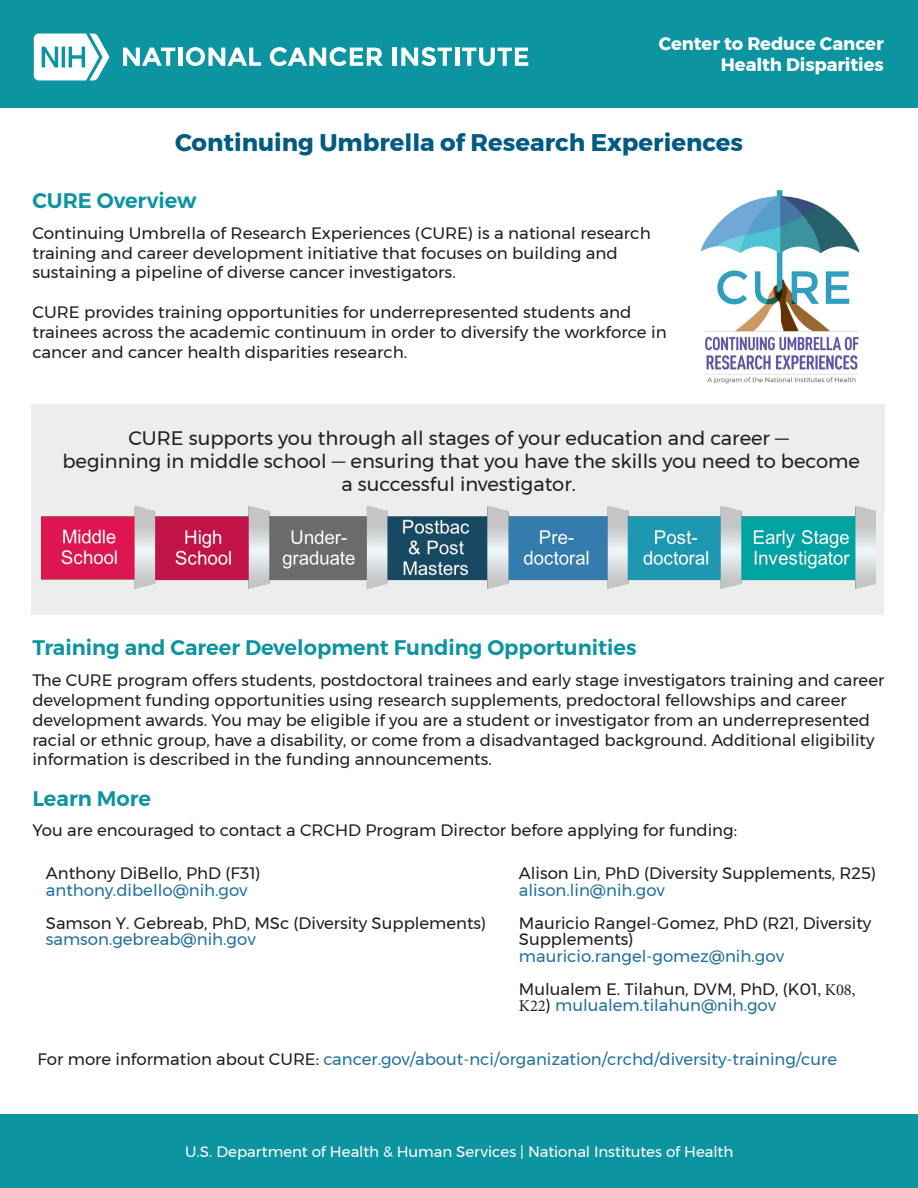
<style>
.page{position:relative;width:918px;height:1188px;background:#fff}
.page>*{position:absolute;margin:0;border:0;box-sizing:border-box;transform-origin:0 0}
.t1{font:700 24px "Montserrat";color:#005b82}
.t2{font:600 21px "Montserrat";color:#0d94a1}
.t3{font:19.5px/23.4px "Montserrat";color:#231f20;text-align:center}
.t4{font:700 18px "Montserrat";letter-spacing:-.005em;color:#fff}
.t5{font:16.5px/19.8px "Montserrat";color:#231f20}
.t6{font:16.5px "Montserrat";color:#22729d}
.t7{font:15px "Montserrat";letter-spacing:-.005em;color:#fff}
.s1{color:#22729d}
.s2{font-family:"Minion Pro"}
.s3{color:#231f20}
</style>
<div class="page">
<div style="left:1px;top:0;width:917px;height:108px;background:#0d94a1"></div>
<svg style="left:123px;top:48px;width:52px;height:18px"></svg>
<hr style="left:178px;top:48px;width:4px;height:18px;background:#fff">
<svg style="left:186px;top:47px;width:75px;height:19px"></svg>
<svg style="left:270px;top:47px;width:113px;height:19px"></svg>
<hr style="left:393px;top:48px;width:4px;height:18px;background:#fff">
<svg style="left:401px;top:47px;width:51px;height:19px"></svg>
<hr style="left:455px;top:48px;width:4px;height:18px;background:#fff">
<svg style="left:462px;top:48px;width:66px;height:18px"></svg>
<svg style="left:34px;top:34px;width:75px;height:46px"></svg>
<div style="left:0;top:1115px;width:918px;height:73px;background:#0d94a1"></div>
<div style="left:32px;top:404px;width:852px;height:211px;background:#eceded"></div>
<div style="left:32px;top:404px;width:853px;height:109px;background:#eceded"></div>
<img style="left:700px;top:190px;width:160px;height:194px">
<img style="left:41px;top:507px;width:835px;height:82px">
<p class="t4" style="left:659px;top:29px;width:226px">Center to Reduce Cancer</p>
<p class="t4" style="left:721px;top:50px;width:164px">Health Disparities</p>
<p class="t1" style="left:175px;top:123px;width:569px">Continuing Umbrella of Research Experiences</p>
<p class="t2" style="left:32px;top:184px;width:166px">CURE Overview</p>
<p class="t5" style="left:32px;top:223px;width:620px">Continuing Umbrella of Research Experiences (CURE) is a national research training and career development initiative that focuses on building and sustaining a pipeline of diverse cancer investigators.</p>
<p class="t5" style="left:32px;top:302px;width:636px">CURE provides training opportunities for underrepresented students and trainees across the academic continuum in order to diversify the workforce in cancer and cancer health disparities research.</p>
<p class="t3" style="left:128px;top:426px;width:662px">CURE supports you through all stages of your education and career —</p>
<p class="t3" style="left:62px;top:449px;width:799px">beginning in middle school — ensuring that you have the skills you need to become a successful investigator.</p>
<p class="t2" style="left:32px;top:631px;width:606px">Training and Career Development Funding Opportunities</p>
<p class="t5" style="left:32px;top:670px;width:853px">The CURE program offers students, postdoctoral trainees and early stage investigators training and career development funding opportunities using research supplements, predoctoral fellowships and career development awards. You may be eligible if you are a student or investigator from an underrepresented racial or ethnic group, have a disability, or come from a disadvantaged background. Additional eligibility information is described in the funding announcements.</p>
<p class="t2" style="left:32px;top:781px;width:120px">Learn More</p>
<p class="t5" style="left:32px;top:821px;width:706px">You are encouraged to contact a CRCHD Program Director before applying for funding:</p>
<p class="t5" style="left:46px;top:865px;width:216px;line-height:16.5px">Anthony DiBello, PhD (F31) <span class="s1">anthony.dibello@nih.gov</span></p>
<p class="t5" style="left:46px;top:915px;width:442px;line-height:16.2px">Samson Y. Gebreab, PhD, MSc (Diversity Supplements) <span class="s1">samson.gebreab@nih.gov</span></p>
<p class="t5" style="left:519px;top:865px;width:359px;line-height:16.2px">Alison Lin, PhD (Diversity Supplements, R25) <span class="s1">alison.lin@nih.gov</span></p>
<p class="t5" style="left:519px;top:914px;width:354px;line-height:16.5px">Mauricio Rangel-Gomez, PhD (R21, Diversity<br>Supplements) <span class="s1">mauricio.rangel-gomez@nih.gov</span></p>
<p class="t5" style="left:519px;top:980px;width:338px;line-height:16.5px">Mulualem E. Tilahun, DVM, PhD, (K01<span class="s2">, K08,<br>K22</span>) <span class="s1">mulualem.tilahun@nih.gov</span></p>
<p class="t6" style="left:38px;top:1046px;width:801px"><span class="s3">For more information about CURE:</span> cancer.gov/about-nci/organization/crchd/diversity-training/cure</p>
<p class="t7" style="left:185px;top:1140px;width:550px">U.S. Department of Health &amp; Human Services | National Institutes of Health</p>
</div>
